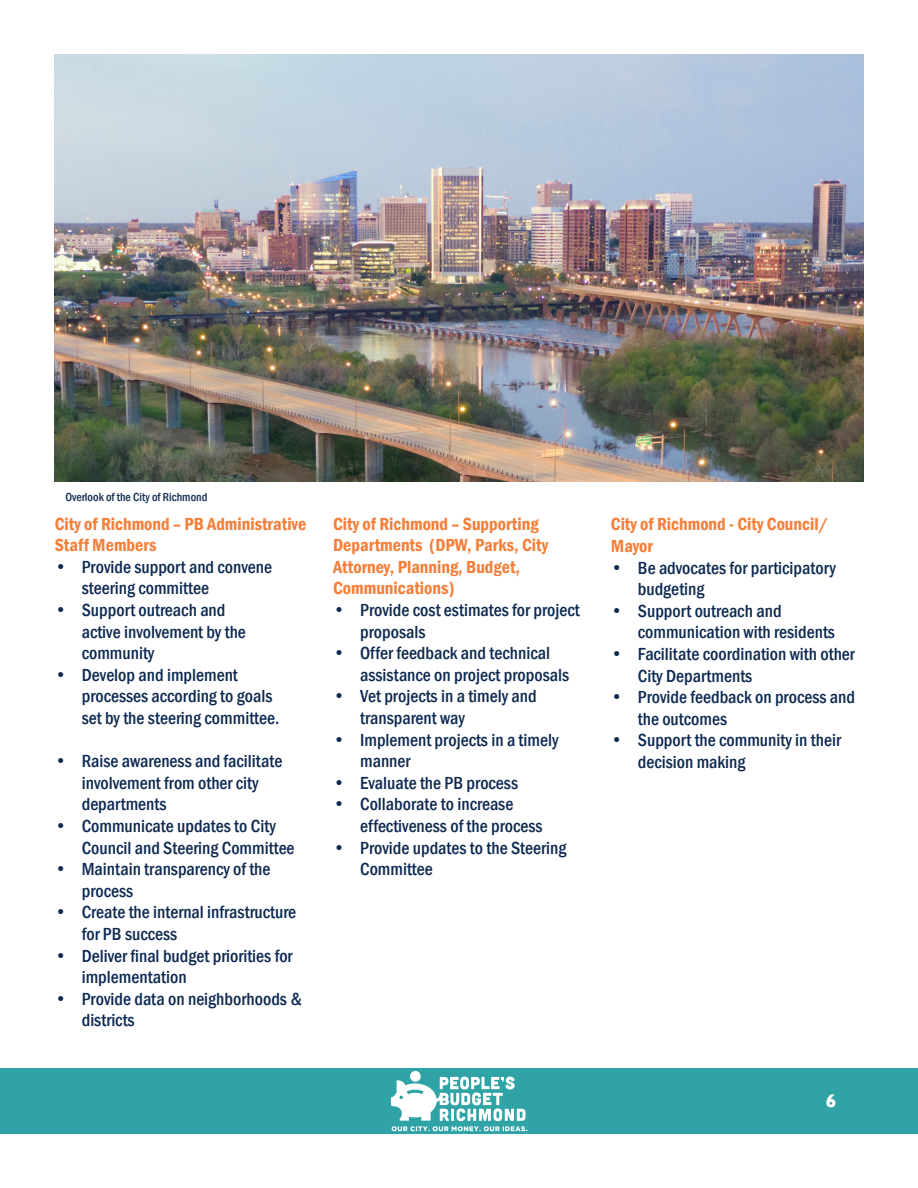
<style>
.page{position:relative;width:918px;height:1188px;background:#fff}
.page>*{position:absolute;margin:0;border:0;box-sizing:border-box;transform-origin:0 0}
.t1{font:500 condensed 18px/21.6px "Franklin Gothic";color:#0d2951}
.t2{font:600 condensed 18px/21.6px "Franklin Gothic";color:#f47f3a}
.t3{font:18px "Cubano";color:#fff}
.t4{font:500 condensed 12px "Franklin Gothic";color:#0d2951}
</style>
<div class="page">
<div style="left:0;top:1068px;width:918px;height:66px;background:#2fa3a5"></div>
<div style="left:410px;top:1071px;width:11px;height:11px;background:#fff;border-radius:50%"></div>
<svg style="left:391px;top:1077px;width:136px;height:54px"></svg>
<img style="left:54px;top:54px;width:810px;height:428px">
<p class="t4" style="left:65px;top:489px;width:144px">Overlook of the City of Richmond</p>
<p class="t2" style="left:55px;top:513px;width:253px">City of Richmond – PB Administrative<br>Staff Members</p>
<p class="t1" style="left:82px;top:556px;width:192px;text-indent:-27px">• Provide support and convene steering committee</p>
<p class="t1" style="left:82px;top:599px;width:166px;text-indent:-27px">• Support outreach and active involvement by the community</p>
<p class="t1" style="left:82px;top:664px;width:199px;text-indent:-27px">• Develop and implement processes according to goals set by the steering committee.</p>
<p class="t1" style="left:82px;top:750px;width:202px;text-indent:-27px">• Raise awareness and facilitate involvement from other city departments</p>
<p class="t1" style="left:82px;top:815px;width:214px;text-indent:-27px">• Communicate updates to City<br>Council and Steering Committee</p>
<p class="t1" style="left:82px;top:858px;width:190px;text-indent:-27px">• Maintain transparency of the process</p>
<p class="t1" style="left:82px;top:901px;width:216px;text-indent:-27px">• Create the internal infrastructure for PB success</p>
<p class="t1" style="left:82px;top:945px;width:212px;text-indent:-27px">• Deliver final budget priorities for implementation</p>
<p class="t1" style="left:82px;top:988px;width:222px;text-indent:-27px">• Provide data on neighborhoods &amp; districts</p>
<p class="t2" style="left:333px;top:513px;width:216px">City of Richmond – Supporting<br>Departments (DPW, Parks, City<br>Attorney, Planning, Budget,<br>Communications)</p>
<p class="t1" style="left:360px;top:599px;width:221px;text-indent:-27px">• Provide cost estimates for project proposals</p>
<p class="t1" style="left:360px;top:642px;width:210px;text-indent:-27px">• Offer feedback and technical assistance on project proposals</p>
<p class="t1" style="left:360px;top:685px;width:178px;text-indent:-27px">• Vet projects in a timely and transparent way</p>
<p class="t1" style="left:360px;top:729px;width:200px;text-indent:-27px">• Implement projects in a timely manner</p>
<p class="t1" style="left:333px;top:772px;width:186px">• Evaluate the PB process</p>
<p class="t1" style="left:360px;top:793px;width:184px;text-indent:-27px">• Collaborate to increase effectiveness of the process</p>
<p class="t1" style="left:360px;top:837px;width:208px;text-indent:-27px">• Provide updates to the Steering<br>Committee</p>
<p class="t2" style="left:611px;top:513px;width:219px">City of Richmond - City Council/<br>Mayor</p>
<p class="t1" style="left:638px;top:557px;width:200px;text-indent:-27px">• Be advocates for participatory budgeting</p>
<p class="t1" style="left:638px;top:600px;width:199px;text-indent:-27px">• Support outreach and communication with residents</p>
<p class="t1" style="left:638px;top:643px;width:218px;text-indent:-27px">• Facilitate coordination with other<br>City Departments</p>
<p class="t1" style="left:638px;top:686px;width:219px;text-indent:-27px">• Provide feedback on process and the outcomes</p>
<p class="t1" style="left:638px;top:729px;width:205px;text-indent:-27px">• Support the community in their decision making</p>
<p class="t3" style="left:826px;top:1089px;width:11px">6</p>
</div>
